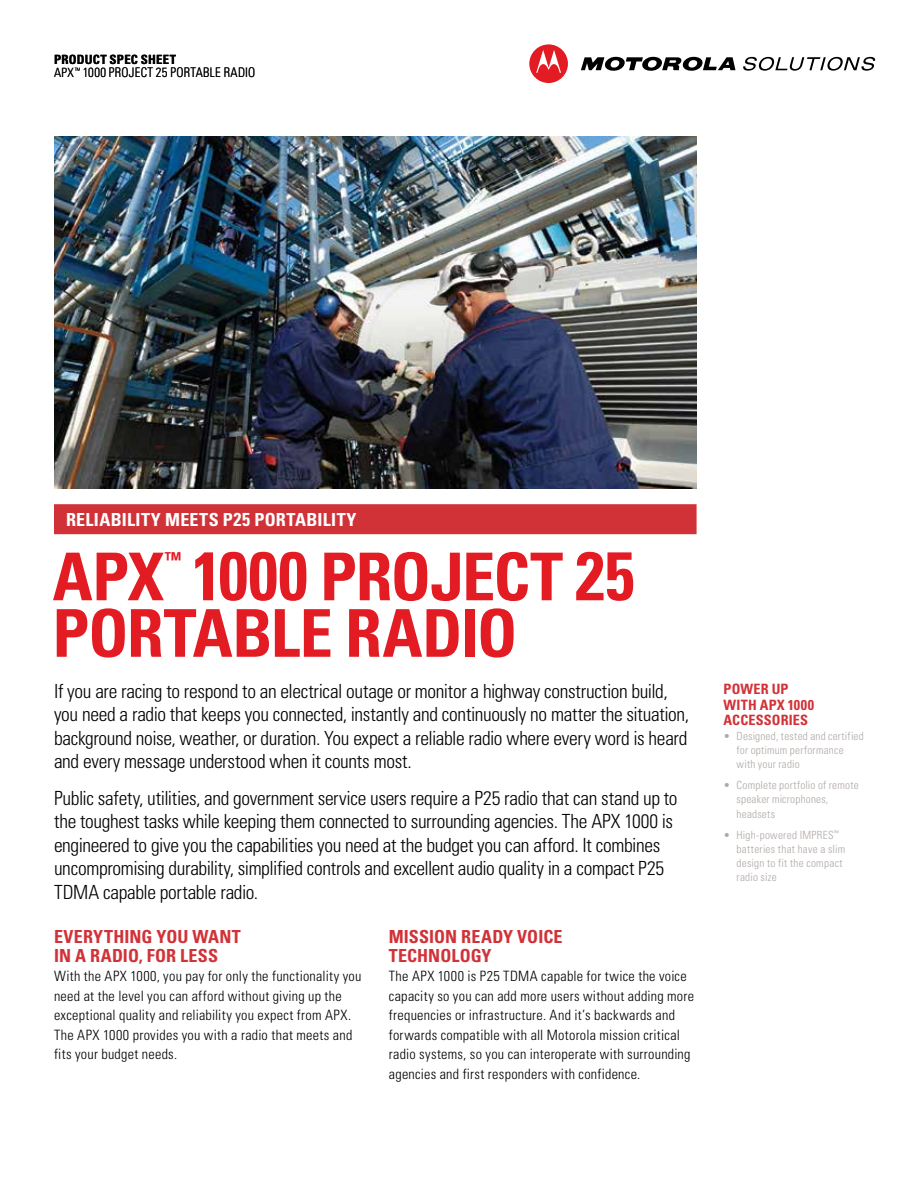
<style>
.page{position:relative;width:918px;height:1188px;background:#fff}
.page>*{position:absolute;margin:0;border:0;box-sizing:border-box;transform-origin:0 0}
.t1{font:700 condensed 66px "Univers LT Std";letter-spacing:-.015em;color:#e31b23}
.t2{font:300 condensed 19.5px/23.4px "Univers";letter-spacing:-.015em;color:#000}
.t3{font:700 condensed 19.2px "Univers LT Std";color:#e31b23}
.t4{font:700 condensed 18px/18.5px "Univers";letter-spacing:.005em;color:#d13238}
.t5{font:700 condensed 18px "Univers";letter-spacing:.025em;color:#fff}
.t6{font:300 condensed 14.25px/19.5px "Univers";letter-spacing:.02em;color:#000}
.t7{font:700 condensed 14.25px/15.8px "Univers";letter-spacing:.01em;color:#d13238}
.t8{font:300 condensed 13.2px "Univers";letter-spacing:.025em;color:#000;scale:.96 1}
.t9{font:700 condensed 12.75px "Univers";letter-spacing:.02em;color:#000}
.t10{font:300 condensed 11.25px/14.2px "Univers";letter-spacing:.02em;color:#afa9a6}
.s1{font-size:12.75px}
.s2{font-size:18.75px}
.s3{font-size:68.55px}
</style>
<div class="page">
<div style="left:54px;top:504px;width:643px;height:30px;background:#d13238"></div>
<img style="left:54px;top:136px;width:643px;height:352px">
<svg style="left:581px;top:57px;width:155px;height:14px"></svg>
<svg style="left:529px;top:44px;width:39px;height:39px"></svg>
<svg style="left:743px;top:57px;width:132px;height:14px"></svg>
<p class="t9" style="left:54px;top:52px;width:124px">PRODUCT SPEC SHEET</p>
<p class="t8" style="left:54px;top:65px;width:211px"><span class="s1">APX</span><sup>™</sup> 1000 PROJECT 25 PORTABLE RADIO</p>
<p class="t5" style="left:66px;top:509px;width:292px">RELIABILITY MEETS P<span class="s2">25</span> PORTABILITY</p>
<h1 class="t1" style="left:52px;top:536px;width:583px">APX <span class="s3">1000</span> PROJECT <span class="s3">25</span></h1>
<p class="t3" style="left:165px;top:548px;width:18px">™</p>
<h1 class="t1" style="left:53px;top:593px;width:466px">PORTABLE RADIO</h1>
<p class="t2" style="left:54px;top:679px;width:637px">If you are racing to respond to an electrical outage or monitor a highway construction build, you need a radio that keeps you connected, instantly and continuously no matter the situation, background noise, weather, or duration. You expect a reliable radio where every word is heard and every message understood when it counts most.</p>
<p class="t2" style="left:54px;top:786px;width:625px">Public safety, utilities, and government service users require a P25 radio that can stand up to the toughest tasks while keeping them connected to surrounding agencies. The APX 1000 is engineered to give you the capabilities you need at the budget you can afford. It combines uncompromising durability, simplified controls and excellent audio quality in a compact P25<br>TDMA capable portable radio.</p>
<p class="t4" style="left:54px;top:927px;width:188px">EVERYTHING YOU WANT<br>IN A RADIO, FOR LESS</p>
<p class="t6" style="left:54px;top:966px;width:309px">With the APX 1000, you pay for only the functionality you need at the level you can afford without giving up the exceptional quality and reliability you expect from APX.<br>The APX 1000 provides you with a radio that meets and fits your budget needs.</p>
<p class="t4" style="left:389px;top:927px;width:175px">MISSION READY VOICE<br>TECHNOLOGY</p>
<p class="t6" style="left:389px;top:966px;width:307px">The APX 1000 is P25 TDMA capable for twice the voice capacity so you can add more users without adding more frequencies or infrastructure. And it’s backwards and forwards compatible with all Motorola mission critical radio systems, so you can interoperate with surrounding agencies and first responders with confidence.</p>
<p class="t7" style="left:724px;top:681px;width:92px">POWER UP<br>WITH APX 1000<br>ACCESSORIES</p>
<p class="t10" style="left:737px;top:728px;width:129px;text-indent:-13px">• Designed, tested and certified for optimum performance with your radio</p>
<p class="t10" style="left:737px;top:778px;width:124px;text-indent:-13px">• Complete portfolio of remote speaker microphones, headsets</p>
<p class="t10" style="left:737px;top:827px;width:110px;text-indent:-13px">• High-powered IMPRES<sup>™ </sup>batteries that have a slim design to fit the compact radio size</p>
</div>
